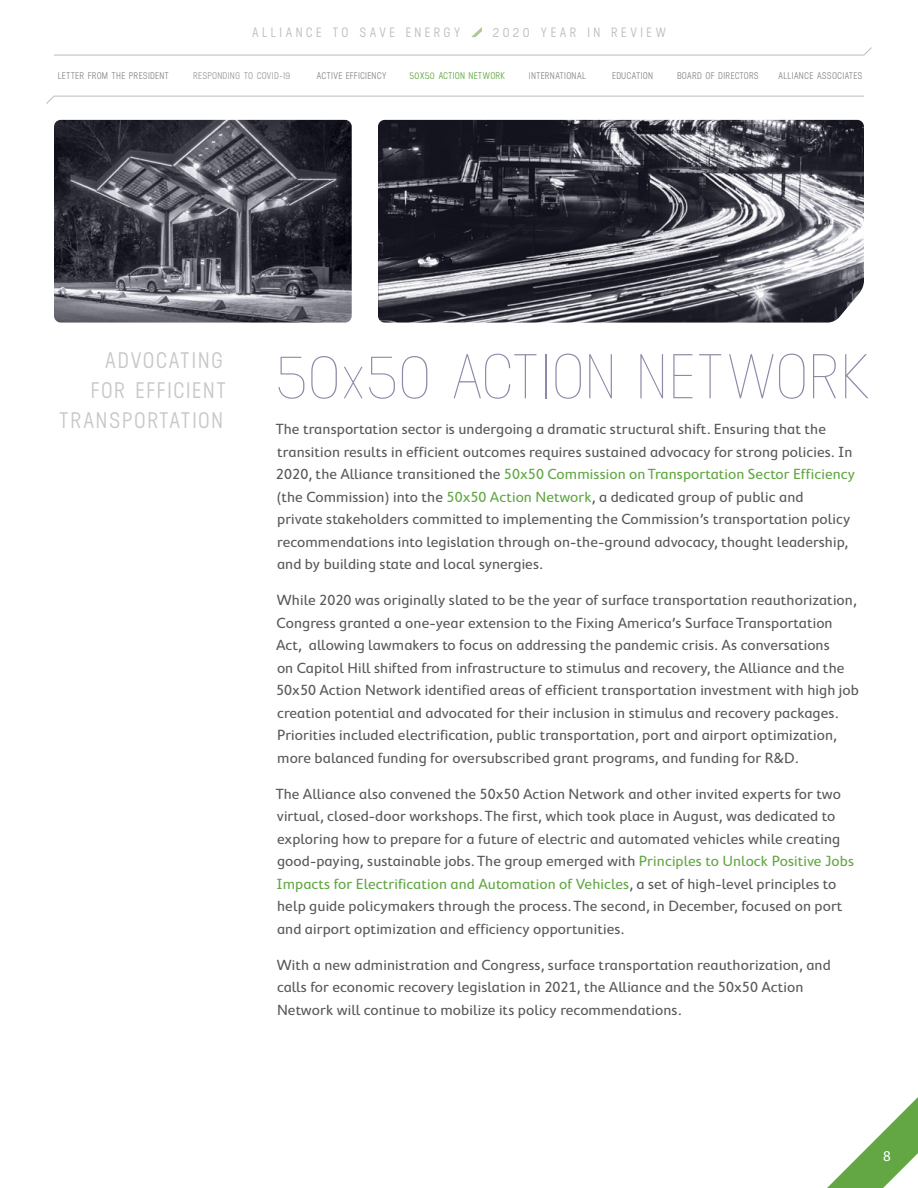
<style>
.page{position:relative;width:918px;height:1188px;background:#fff}
.page>*{position:absolute;margin:0;border:0;box-sizing:border-box;transform-origin:0 0}
.t1{font:300 63px "Neusa";letter-spacing:.005em;color:#8f88a8}
.t2{font:500 22.5px/30px "Neusa";letter-spacing:.065em;color:#c8c7c7;text-align:right}
.t3{font:15px/22.5px "Cambridge Round";letter-spacing:.005em;color:#58595b}
.t4{font:15px "Myriad Pro";color:#fff}
.t5{font:500 13.5px "Neusa";letter-spacing:.25em;color:#bdbcbc}
.t6{font:500 9.75px "Neusa";letter-spacing:.015em;color:#8a8b8c}
.t7{font:500 9.75px "Neusa";letter-spacing:.03em;color:#9e9d9e}
.t8{font:500 9.75px "Neusa";letter-spacing:.03em;color:#62a744}
.s1{color:#62a744}
</style>
<div class="page">
<svg style="left:827px;top:1097px;width:91px;height:91px"></svg>
<svg style="left:471px;top:27px;width:11px;height:10px"></svg>
<svg style="left:46px;top:96px;width:818px;height:8px"></svg>
<svg style="left:54px;top:47px;width:818px;height:8px"></svg>
<img style="left:54px;top:120px;width:298px;height:203px">
<img style="left:378px;top:120px;width:486px;height:203px">
<p class="t5" style="left:252px;top:24px;width:210px">ALLIANCE TO SAVE ENERGY</p>
<p class="t5" style="left:493px;top:24px;width:175px">2020 YEAR IN REVIEW</p>
<p class="t6" style="left:58px;top:70px;width:113px">LETTER FROM THE PRESIDENT</p>
<p class="t7" style="left:193px;top:70px;width:98px">RESPONDING TO COVID-19</p>
<p class="t6" style="left:317px;top:70px;width:72px">ACTIVE EFFICIENCY</p>
<p class="t8" style="left:409px;top:70px;width:98px">50X50 ACTION NETWORK</p>
<p class="t6" style="left:529px;top:70px;width:59px">INTERNATIONAL</p>
<p class="t6" style="left:612px;top:70px;width:42px">EDUCATION</p>
<p class="t6" style="left:677px;top:69px;width:83px">BOARD OF DIRECTORS</p>
<p class="t6" style="left:778px;top:70px;width:86px">ALLIANCE ASSOCIATES</p>
<h2 class="t2" style="left:59px;top:344px;width:169px">ADVOCATING<br>FOR EFFICIENT<br>TRANSPORTATION</h2>
<h1 class="t1" style="left:275px;top:342px;width:598px">50x50 ACTION NETWORK</h1>
<p class="t3" style="left:276px;top:418px;width:581px">The transportation sector is undergoing a dramatic structural shift. Ensuring that the transition results in efficient outcomes requires sustained advocacy for strong policies. In 2020, the Alliance transitioned the <span class="s1">50x50 Commission on Transportation Sector Efficiency </span>(the Commission) into the <span class="s1">50x50 Action Network</span>, a dedicated group of public and<br>private stakeholders committed to implementing the Commission’s transportation policy recommendations into legislation through on-the-ground advocacy, thought leadership, and by building state and local synergies.</p>
<p class="t3" style="left:276px;top:589px;width:584px">While 2020 was originally slated to be the year of surface transportation reauthorization, Congress granted a one-year extension to the Fixing America’s Surface Transportation Act, allowing lawmakers to focus on addressing the pandemic crisis. As conversations<br>on Capitol Hill shifted from infrastructure to stimulus and recovery, the Alliance and the 50x50 Action Network identified areas of efficient transportation investment with high job creation potential and advocated for their inclusion in stimulus and recovery packages.<br>Priorities included electrification, public transportation, port and airport optimization, more balanced funding for oversubscribed grant programs, and funding for R&amp;D.</p>
<p class="t3" style="left:276px;top:782px;width:580px">The Alliance also convened the 50x50 Action Network and other invited experts for two virtual, closed-door workshops. The first, which took place in August, was dedicated to exploring how to prepare for a future of electric and automated vehicles while creating good-paying, sustainable jobs. The group emerged with <span class="s1">Principles to Unlock Positive Jobs Impacts for Electrification and Automation of Vehicles</span>, a set of high-level principles to help guide policymakers through the process. The second, in December, focused on port and airport optimization and efficiency opportunities.</p>
<p class="t3" style="left:277px;top:953px;width:555px">With a new administration and Congress, surface transportation reauthorization, and calls for economic recovery legislation in 2021, the Alliance and the 50x50 Action<br>Network will continue to mobilize its policy recommendations.</p>
<p class="t4" style="left:883px;top:1147px;width:9px">8</p>
</div>
